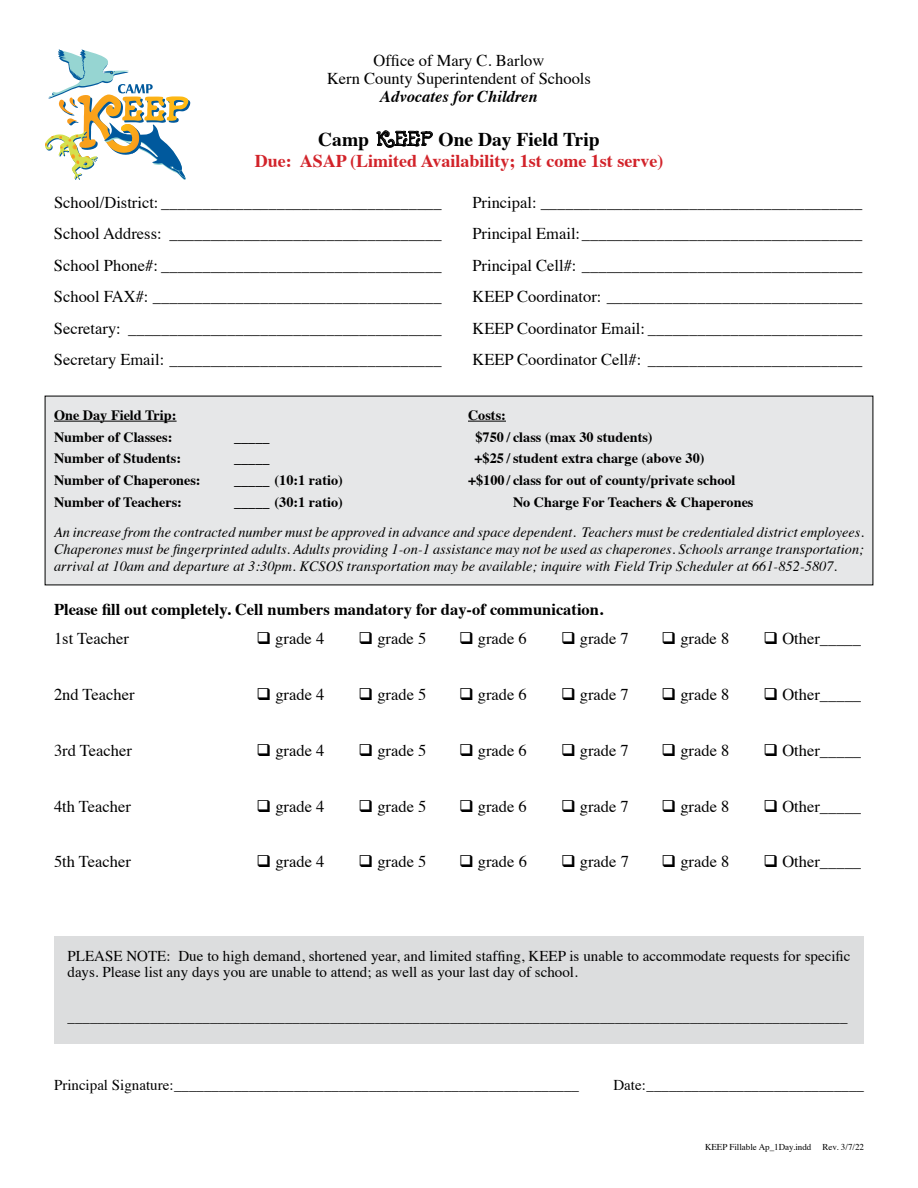
<style>
.page{position:relative;width:918px;height:1188px;background:#fff}
.page>*{position:absolute;margin:0;border:0;box-sizing:border-box;transform-origin:0 0}
.t1{font:700 19.5px "Times";color:#000}
.t2{font:700 18px "Times";color:#d2232a}
.t3{font:16.5px/18px "Times";color:#000;text-align:center}
.t4{font:700 16.5px "Times";color:#000}
.t5{font:italic 700 16.5px "Times";color:#000}
.t6{font:15px/16.5px "Times";color:#000}
.t7{font:italic 14.25px/17.1px "Times";letter-spacing:.005em;color:#000;text-align:justify}
.t8{font:700 14.25px/21.6px "Times";color:#000}
.t9{font:9px "Times";color:#000}
.s1{font-family:"Ogdred Weary";font-weight:400}
</style>
<div class="page">
<div style="left:45px;top:396px;width:828px;height:189px;background:#e6e7e8"></div>
<svg style="left:45px;top:50px;width:145px;height:130px"></svg>
<hr style="left:54px;top:421px;width:123px;height:1px;background:#000">
<div style="left:54px;top:936px;width:810px;height:108px;background:#dcddde"></div>
<hr style="left:468px;top:421px;width:38px;height:1px;background:#000">
<p class="t3" style="left:327px;top:50px;width:265px">Office of Mary C. Barlow<br>Kern County Superintendent of Schools</p>
<p class="t5" style="left:380px;top:81px;width:159px">Advocates for Children</p>
<p class="t1" style="left:318px;top:120px;width:283px">Camp <span class="s1">KEEP</span> One Day Field Trip</p>
<p class="t2" style="left:255px;top:144px;width:410px">Due: ASAP (Limited Availability; 1st come 1st serve)</p>
<p class="t3" style="left:54px;top:192px;width:389px">School/District: __________________________________</p>
<p class="t3" style="left:472px;top:192px;width:391px">Principal: _______________________________________</p>
<p class="t3" style="left:54px;top:224px;width:389px">School Address: _________________________________</p>
<p class="t3" style="left:472px;top:224px;width:391px">Principal Email:__________________________________</p>
<p class="t3" style="left:54px;top:255px;width:389px">School Phone#: __________________________________</p>
<p class="t3" style="left:472px;top:255px;width:392px">Principal Cell#: __________________________________</p>
<p class="t3" style="left:54px;top:287px;width:389px">School FAX#: ___________________________________</p>
<p class="t3" style="left:472px;top:287px;width:392px">KEEP Coordinator: _______________________________</p>
<p class="t3" style="left:54px;top:318px;width:389px">Secretary: ______________________________________</p>
<p class="t3" style="left:472px;top:318px;width:391px">KEEP Coordinator Email: __________________________</p>
<p class="t3" style="left:54px;top:350px;width:389px">Secretary Email: _________________________________</p>
<p class="t3" style="left:472px;top:350px;width:391px">KEEP Coordinator Cell#: __________________________</p>
<p class="t8" style="left:54px;top:403px;width:124px">One Day Field Trip:<br>Number of Classes:</p>
<p class="t8" style="left:468px;top:403px;width:39px">Costs:</p>
<p class="t8" style="left:475px;top:425px;width:179px">$750 / class (max 30 students)</p>
<p class="t8" style="left:474px;top:446px;width:232px">+$25 / student extra charge (above 30)</p>
<p class="t8" style="left:468px;top:468px;width:269px">+$100 / class for out of county/private school</p>
<p class="t8" style="left:513px;top:489px;width:242px">No Charge For Teachers &amp; Chaperones</p>
<p class="t8" style="left:234px;top:425px;width:37px">_____</p>
<p class="t8" style="left:54px;top:446px;width:129px">Number of Students:</p>
<p class="t8" style="left:234px;top:446px;width:37px">_____</p>
<p class="t8" style="left:54px;top:468px;width:148px">Number of Chaperones:</p>
<p class="t8" style="left:234px;top:468px;width:110px">_____ (10:1 ratio)</p>
<p class="t8" style="left:54px;top:489px;width:130px">Number of Teachers:</p>
<p class="t8" style="left:234px;top:489px;width:110px">_____ (30:1 ratio)</p>
<p class="t7" style="left:54px;top:523px;width:812px">An increase from the contracted number must be approved in advance and space dependent. Teachers must be credentialed district employees.<br>Chaperones must be fingerprinted adults. Adults providing 1-on-1 assistance may not be used as chaperones. Schools arrange transportation; arrival at 10am and departure at 3:30pm. KCSOS transportation may be available; inquire with Field Trip Scheduler at 661-852-5807.</p>
<p class="t4" style="left:54px;top:594px;width:551px">Please fill out completely. Cell numbers mandatory for day-of communication.</p>
<p class="t3" style="left:54px;top:628px;width:77px">1st Teacher</p>
<p class="t3" style="left:257px;top:628px;width:69px">❑ grade 4</p>
<p class="t3" style="left:359px;top:628px;width:69px">❑ grade 5</p>
<p class="t3" style="left:459px;top:628px;width:69px">❑ grade 6</p>
<p class="t3" style="left:561px;top:628px;width:69px">❑ grade 7</p>
<p class="t3" style="left:662px;top:628px;width:69px">❑ grade 8</p>
<p class="t3" style="left:764px;top:628px;width:99px">❑ Other_____</p>
<p class="t3" style="left:54px;top:684px;width:82px">2nd Teacher</p>
<p class="t3" style="left:257px;top:684px;width:69px">❑ grade 4</p>
<p class="t3" style="left:359px;top:684px;width:69px">❑ grade 5</p>
<p class="t3" style="left:459px;top:684px;width:69px">❑ grade 6</p>
<p class="t3" style="left:561px;top:684px;width:69px">❑ grade 7</p>
<p class="t3" style="left:662px;top:684px;width:69px">❑ grade 8</p>
<p class="t3" style="left:764px;top:684px;width:99px">❑ Other_____</p>
<p class="t3" style="left:54px;top:740px;width:79px">3rd Teacher</p>
<p class="t3" style="left:257px;top:740px;width:69px">❑ grade 4</p>
<p class="t3" style="left:359px;top:740px;width:69px">❑ grade 5</p>
<p class="t3" style="left:459px;top:740px;width:69px">❑ grade 6</p>
<p class="t3" style="left:561px;top:740px;width:69px">❑ grade 7</p>
<p class="t3" style="left:662px;top:740px;width:69px">❑ grade 8</p>
<p class="t3" style="left:764px;top:740px;width:99px">❑ Other_____</p>
<p class="t3" style="left:54px;top:796px;width:78px">4th Teacher</p>
<p class="t3" style="left:257px;top:796px;width:69px">❑ grade 4</p>
<p class="t3" style="left:359px;top:796px;width:69px">❑ grade 5</p>
<p class="t3" style="left:459px;top:796px;width:69px">❑ grade 6</p>
<p class="t3" style="left:561px;top:796px;width:69px">❑ grade 7</p>
<p class="t3" style="left:662px;top:796px;width:69px">❑ grade 8</p>
<p class="t3" style="left:764px;top:796px;width:99px">❑ Other_____</p>
<p class="t3" style="left:54px;top:851px;width:78px">5th Teacher</p>
<p class="t3" style="left:257px;top:851px;width:69px">❑ grade 4</p>
<p class="t3" style="left:359px;top:851px;width:69px">❑ grade 5</p>
<p class="t3" style="left:459px;top:851px;width:69px">❑ grade 6</p>
<p class="t3" style="left:561px;top:851px;width:69px">❑ grade 7</p>
<p class="t3" style="left:662px;top:851px;width:69px">❑ grade 8</p>
<p class="t3" style="left:764px;top:851px;width:99px">❑ Other_____</p>
<p class="t6" style="left:68px;top:946px;width:785px">PLEASE NOTE: Due to high demand, shortened year, and limited staffing, KEEP is unable to accommodate requests for specific days. Please list any days you are unable to attend; as well as your last day of school.</p>
<p class="t6" style="left:68px;top:1008px;width:781px">________________________________________________________________________________________________________</p>
<p class="t6" style="left:54px;top:1075px;width:526px">Principal Signature:______________________________________________________</p>
<p class="t6" style="left:614px;top:1075px;width:252px">Date:_____________________________</p>
<p class="t9" style="left:705px;top:1138px;width:108px">KEEP Fillable Ap_1Day.indd</p>
<p class="t9" style="left:823px;top:1138px;width:43px">Rev. 3/7/22</p>
</div>
